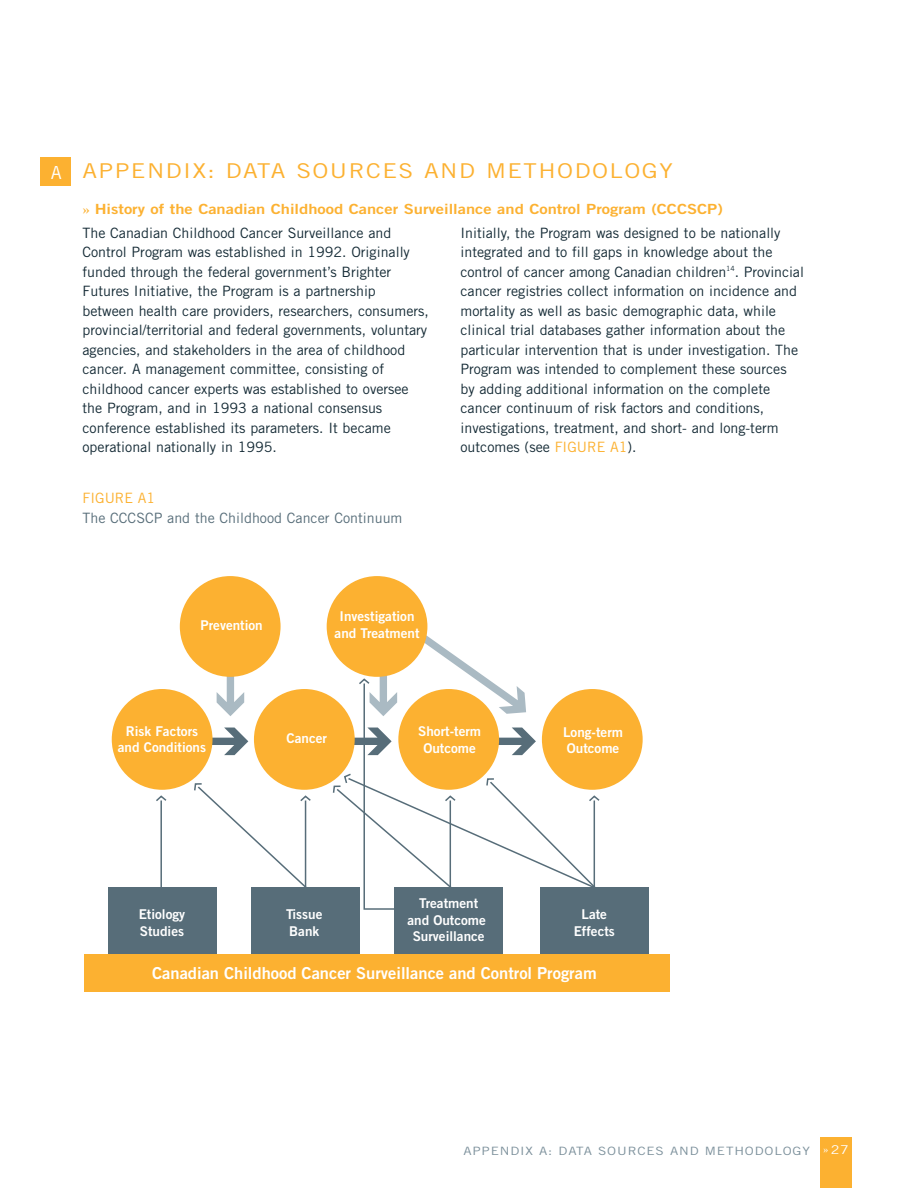
<style>
.page{position:relative;width:918px;height:1188px;background:#fff}
.page>*{position:absolute;margin:0;border:0;box-sizing:border-box;transform-origin:0 0}
.t1{font:20.4px "Trade Gothic";letter-spacing:.06em;color:#fcb131;scale:1.18 1}
.t2{font:16.5px "Trade Gothic Bold Two";color:#fff}
.t3{font:14.25px/19.5px "Trade Gothic";color:#142a35}
.t4{font:14.25px "Trade Gothic";color:#576d79}
.t5{font:14.25px "Trade Gothic";color:#fcb131}
.t6{font:14.1px "Trade Gothic Bold Two";color:#fcb131;scale:1.18 1}
.t7{font:13.5px/16.5px "Trade Gothic Bold Two";color:#fff;text-align:center}
.t8{font:11.55px "Trade Gothic";letter-spacing:.06em;color:#7d919c;scale:1.18 1}
.s1{font-size:18px;color:#fff}
.s2{font-family:"Adobe Garamond";font-weight:600;font-size:15.3px}
.s3{color:#fcb131}
.s4{font-family:"Adobe Garamond";font-size:12.15px;color:#fff}
.s5{font-size:12.15px;color:#fff}
</style>
<div class="page">
<div style="left:820px;top:1138px;width:32px;height:50px;background:#fcb131"></div>
<svg style="left:192px;top:622px;width:414px;height:288px"></svg>
<div style="left:327px;top:576px;width:100px;height:101px;background:#fcb131;border-radius:50%"></div>
<div style="left:112px;top:689px;width:101px;height:101px;background:#fcb131;border-radius:50%"></div>
<div style="left:254px;top:689px;width:101px;height:101px;background:#fcb131;border-radius:50%"></div>
<div style="left:398px;top:689px;width:101px;height:101px;background:#fcb131;border-radius:50%"></div>
<div style="left:542px;top:689px;width:101px;height:101px;background:#fcb131;border-radius:50%"></div>
<div style="left:180px;top:576px;width:101px;height:101px;background:#fcb131;border-radius:50%"></div>
<div style="left:109px;top:887px;width:108px;height:70px;background:#576d79"></div>
<div style="left:251px;top:887px;width:108px;height:70px;background:#576d79"></div>
<div style="left:394px;top:887px;width:109px;height:70px;background:#576d79"></div>
<div style="left:540px;top:887px;width:108px;height:70px;background:#576d79"></div>
<div style="left:85px;top:954px;width:585px;height:37px;background:#fcb131"></div>
<div style="left:40px;top:158px;width:31px;height:28px;background:#fcb131"></div>
<h1 class="t1" style="left:51px;top:164px;width:529px"><span class="s1">A</span> APPENDIX: DATA SOURCES AND METHODOLOGY</h1>
<p class="t6" style="left:82px;top:203px;width:544px"><span class="s2">»</span> History of the Canadian Childhood Cancer Surveillance and Control Program (CCCSCP)</p>
<p class="t3" style="left:460px;top:224px;width:345px">Initially, the Program was designed to be nationally integrated and to fill gaps in knowledge about the control of cancer among Canadian children<sup>14</sup>. Provincial cancer registries collect information on incidence and mortality as well as basic demographic data, while clinical trial databases gather information about the particular intervention that is under investigation. The Program was intended to complement these sources by adding additional information on the complete cancer continuum of risk factors and conditions, investigations, treatment, and short- and long-term outcomes (see <span class="s3">FIGURE A1</span>).</p>
<p class="t5" style="left:82px;top:493px;width:74px">FIGURE A1</p>
<p class="t4" style="left:82px;top:513px;width:322px">The CCCSCP and the Childhood Cancer Continuum</p>
<p class="t3" style="left:82px;top:224px;width:348px">The Canadian Childhood Cancer Surveillance and Control Program was established in 1992. Originally funded through the federal government’s Brighter Futures Initiative, the Program is a partnership between health care providers, researchers, consumers, provincial/territorial and federal governments, voluntary agencies, and stakeholders in the area of childhood cancer. A management committee, consisting of childhood cancer experts was established to oversee the Program, and in 1993 a national consensus conference established its parameters. It became operational nationally in 1995.</p>
<p class="t7" style="left:201px;top:618px;width:64px">Prevention</p>
<p class="t7" style="left:335px;top:609px;width:86px">Investigation and Treatment</p>
<p class="t7" style="left:118px;top:724px;width:90px">Risk Factors and Conditions</p>
<p class="t7" style="left:287px;top:731px;width:42px">Cancer</p>
<p class="t7" style="left:418px;top:724px;width:64px">Short-term<br>Outcome</p>
<p class="t7" style="left:563px;top:725px;width:61px;text-align:left">Long-term<br>Outcome</p>
<p class="t7" style="left:139px;top:907px;width:48px;text-align:left">Etiology<br>Studies</p>
<p class="t7" style="left:286px;top:907px;width:38px;text-align:left">Tissue<br>Bank</p>
<p class="t7" style="left:407px;top:896px;width:80px">Treatment and Outcome<br>Surveillance</p>
<p class="t7" style="left:574px;top:907px;width:43px">Late<br>Effects</p>
<p class="t2" style="left:152px;top:967px;width:446px">Canadian Childhood Cancer Surveillance and Control Program</p>
<p class="t8" style="left:463px;top:1146px;width:328px">APPENDIX A: DATA SOURCES AND METHODOLOGY <span class="s4">»</span><span class="s5">27</span></p>
</div>
